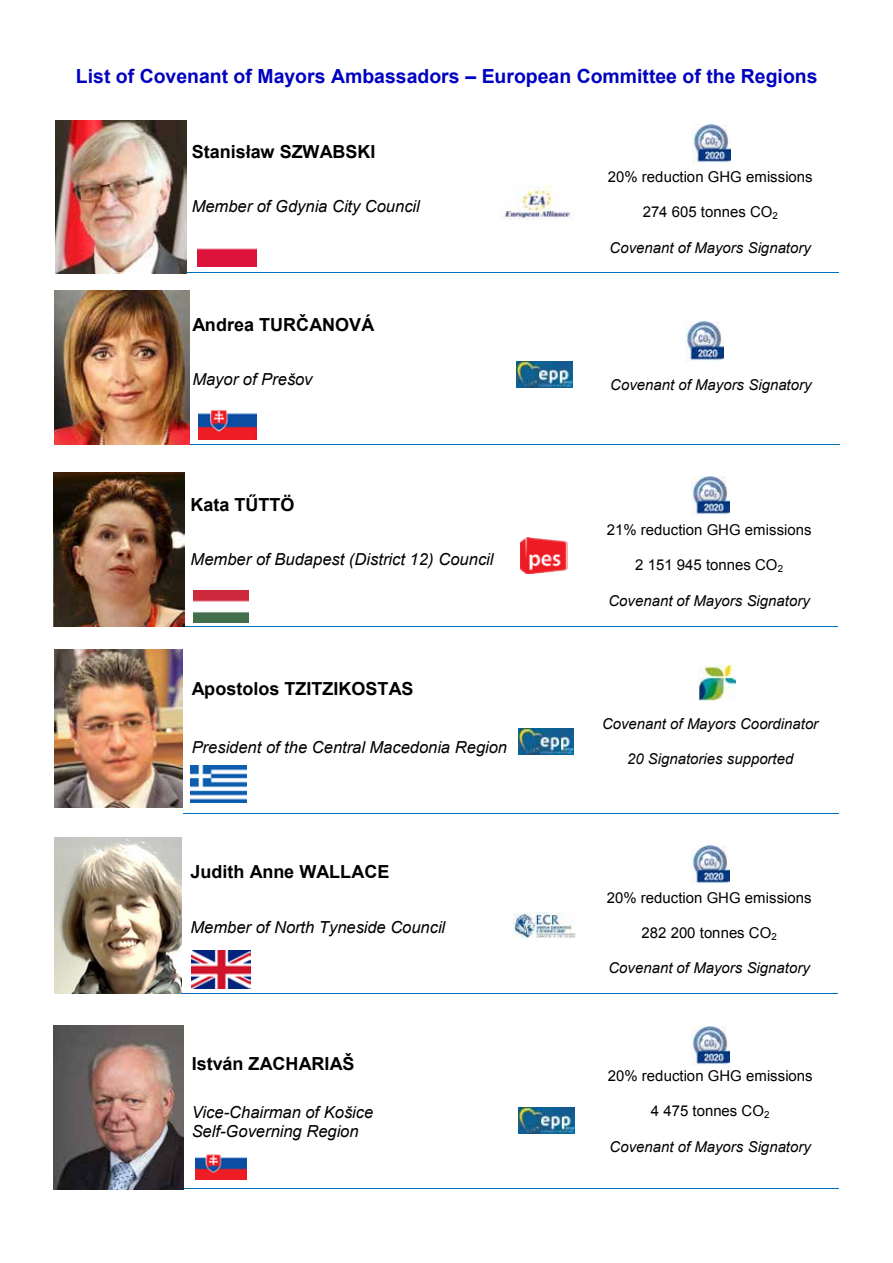
<style>
.page{position:relative;width:893px;height:1263px;background:#fff}
.page>*{position:absolute;margin:0;border:0;box-sizing:border-box;transform-origin:0 0}
.t1{font:700 19.5px "Arial";color:#0000c0}
.t2{font:700 18px "Arial";color:#000}
.t3{font:italic 16.5px/19px "Arial";color:#000}
.t4{font:italic 15px "Arial";color:#000}
.t5{font:15px "Arial";color:#000}
</style>
<div class="page">
<hr style="left:184px;top:1188px;width:655px;height:1px;background:#0070c0">
<hr style="left:184px;top:813px;width:655px;height:1px;background:#0070c0">
<hr style="left:182px;top:993px;width:655px;height:1px;background:#0070c0">
<img style="left:691px;top:845px;width:38px;height:40px">
<img style="left:698px;top:666px;width:37px;height:35px">
<img style="left:691px;top:1026px;width:39px;height:39px">
<img style="left:55px;top:649px;width:127px;height:158px">
<img style="left:54px;top:837px;width:128px;height:156px">
<img style="left:53px;top:1025px;width:130px;height:164px">
<img style="left:518px;top:729px;width:56px;height:26px">
<img style="left:513px;top:912px;width:63px;height:26px">
<img style="left:519px;top:1108px;width:55px;height:26px">
<hr style="left:184px;top:272px;width:655px;height:1px;background:#0070c0">
<img style="left:692px;top:124px;width:38px;height:39px">
<hr style="left:182px;top:626px;width:655px;height:1px;background:#0070c0">
<img style="left:691px;top:476px;width:38px;height:40px">
<img style="left:55px;top:120px;width:131px;height:153px">
<img style="left:54px;top:472px;width:131px;height:154px">
<img style="left:499px;top:185px;width:72px;height:35px">
<img style="left:520px;top:538px;width:47px;height:35px">
<hr style="left:184px;top:444px;width:655px;height:1px;background:#0070c0">
<img style="left:685px;top:322px;width:38px;height:39px">
<img style="left:54px;top:290px;width:136px;height:155px">
<img style="left:516px;top:362px;width:56px;height:26px">
<img style="left:198px;top:248px;width:58px;height:19px">
<img style="left:199px;top:410px;width:57px;height:29px">
<img style="left:193px;top:590px;width:55px;height:33px">
<img style="left:191px;top:765px;width:56px;height:37px">
<img style="left:192px;top:951px;width:59px;height:38px">
<img style="left:196px;top:1154px;width:50px;height:26px">
<p class="t1" style="left:76px;top:63px;width:743px">List of Covenant of Mayors Ambassadors – European Committee of the Regions</p>
<p class="t2" style="left:192px;top:140px;width:185px">Stanisław SZWABSKI</p>
<p class="t3" style="left:192px;top:197px;width:230px">Member of Gdynia City Council</p>
<p class="t2" style="left:192px;top:312px;width:184px">Andrea TURČANOVÁ</p>
<p class="t5" style="left:608px;top:167px;width:206px">20% reduction GHG emissions</p>
<p class="t5" style="left:643px;top:202px;width:137px">274 605 tonnes CO<sub>2</sub></p>
<p class="t4" style="left:610px;top:238px;width:203px">Covenant of Mayors Signatory</p>
<p class="t3" style="left:192px;top:370px;width:122px">Mayor of Prešov</p>
<p class="t4" style="left:610px;top:375px;width:203px">Covenant of Mayors Signatory</p>
<p class="t2" style="left:191px;top:492px;width:105px">Kata TŰTTÖ</p>
<p class="t3" style="left:191px;top:550px;width:305px">Member of Budapest (District 12) Council</p>
<p class="t2" style="left:192px;top:676px;width:223px">Apostolos TZITZIKOSTAS</p>
<p class="t3" style="left:192px;top:737px;width:317px">President of the Central Macedonia Region</p>
<p class="t2" style="left:191px;top:860px;width:200px">Judith Anne WALLACE</p>
<p class="t3" style="left:191px;top:917px;width:256px">Member of North Tyneside Council</p>
<p class="t2" style="left:192px;top:1051px;width:164px">István ZACHARIAŠ</p>
<p class="t3" style="left:192px;top:1103px;width:183px">Vice-Chairman of Košice<br>Self-Governing Region</p>
<p class="t5" style="left:607px;top:520px;width:206px">21% reduction GHG emissions</p>
<p class="t5" style="left:635px;top:555px;width:149px">2 151 945 tonnes CO<sub>2</sub></p>
<p class="t4" style="left:608px;top:591px;width:203px">Covenant of Mayors Signatory</p>
<p class="t4" style="left:602px;top:713px;width:218px">Covenant of Mayors Coordinator</p>
<p class="t4" style="left:627px;top:749px;width:168px">20 Signatories supported</p>
<p class="t5" style="left:607px;top:888px;width:206px">20% reduction GHG emissions</p>
<p class="t5" style="left:642px;top:923px;width:137px">282 200 tonnes CO<sub>2</sub></p>
<p class="t4" style="left:608px;top:958px;width:203px">Covenant of Mayors Signatory</p>
<p class="t5" style="left:608px;top:1066px;width:206px">20% reduction GHG emissions</p>
<p class="t5" style="left:651px;top:1101px;width:120px">4 475 tonnes CO<sub>2</sub></p>
<p class="t4" style="left:610px;top:1137px;width:203px">Covenant of Mayors Signatory</p>
</div>
